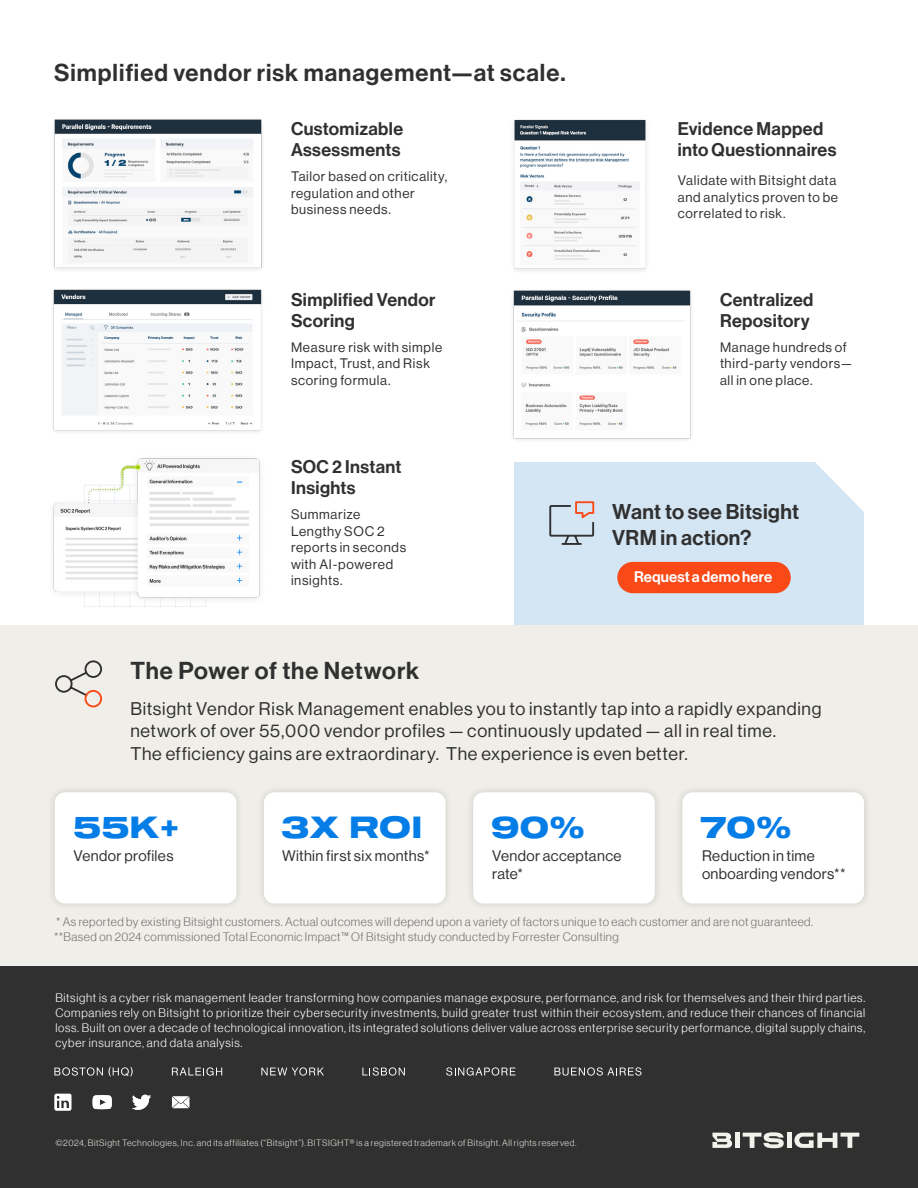
<style>
.page{position:relative;width:918px;height:1188px;background:#fff}
.page>*{position:absolute;margin:0;border:0;box-sizing:border-box;transform-origin:0 0}
.t1{font:900 30px "Sequel 100";letter-spacing:.02em;color:#057de6}
.t2{font:24px "Neue Haas Display Mediu";letter-spacing:.04em;color:#303030}
.t3{font:21px/25.5px "Neue Haas Display Mediu";letter-spacing:.02em;color:#303030}
.t4{font:18px/22.5px "Neue Haas Display";letter-spacing:.04em;color:#303030}
.t5{font:18px/21px "Neue Haas Display Mediu";letter-spacing:.02em;color:#303030}
.t6{font:15px/18px "Neue Haas Display";letter-spacing:.025em;color:#303030}
.t7{font:15px "Neue Haas Display Mediu";letter-spacing:.01em;color:#fff}
.t8{font:13.5px/16.5px "Neue Haas Display";letter-spacing:.05em;color:#303030}
.t9{font:12px/15px "N Haas Grotesk DS Pro 45 Lt";letter-spacing:.06em;color:#fff;text-align:justify}
.t10{font:12px/14.4px "N Haas Grotesk DS Pro 45 Lt";letter-spacing:.04em;color:#737373}
.t11{font:9px "N Haas Grotesk DS Pro 45 Lt";letter-spacing:.06em;color:#e6e3d9}
</style>
<div class="page">
<div style="left:0;top:625px;width:918px;height:342px;background:#f0eee8"></div>
<div style="left:0;top:967px;width:918px;height:221px;background:#303030"></div>
<svg style="left:54px;top:1067px;width:49px;height:9px"></svg>
<svg style="left:109px;top:1067px;width:24px;height:9px"></svg>
<svg style="left:172px;top:1067px;width:50px;height:9px"></svg>
<svg style="left:362px;top:1067px;width:43px;height:9px"></svg>
<svg style="left:446px;top:1067px;width:70px;height:9px"></svg>
<svg style="left:554px;top:1067px;width:88px;height:9px"></svg>
<svg style="left:261px;top:1067px;width:63px;height:9px"></svg>
<svg style="left:55px;top:1094px;width:16px;height:17px"></svg>
<svg style="left:93px;top:1095px;width:19px;height:14px"></svg>
<svg style="left:132px;top:1095px;width:19px;height:15px"></svg>
<svg style="left:172px;top:1096px;width:17px;height:12px"></svg>
<svg style="left:712px;top:1133px;width:20px;height:15px"></svg>
<div style="left:735px;top:1133px;width:5px;height:15px;background:#f2f2ed"></div>
<svg style="left:743px;top:1132px;width:41px;height:16px"></svg>
<div style="left:787px;top:1133px;width:5px;height:15px;background:#f2f2ed"></div>
<svg style="left:794px;top:1133px;width:65px;height:15px"></svg>
<div style="left:46px;top:784px;width:199px;height:128px;background:#ebe9e3"></div>
<div style="left:55px;top:792px;width:181px;height:112px;background:#fff;border-radius:10px"></div>
<div style="left:256px;top:784px;width:198px;height:128px;background:#ebe9e3"></div>
<div style="left:264px;top:792px;width:182px;height:112px;background:#fff;border-radius:10px"></div>
<div style="left:465px;top:784px;width:198px;height:128px;background:#ebe9e3"></div>
<div style="left:473px;top:792px;width:182px;height:112px;background:#fff;border-radius:10px"></div>
<div style="left:674px;top:784px;width:198px;height:128px;background:#ebe9e3"></div>
<div style="left:682px;top:792px;width:182px;height:112px;background:#fff;border-radius:10px"></div>
<svg style="left:55px;top:660px;width:47px;height:38px"></svg>
<div style="left:85px;top:690px;width:17px;height:17px;border:2px solid #fa4a17;border-radius:50%"></div>
<img style="left:53px;top:458px;width:207px;height:149px">
<img style="left:513px;top:290px;width:178px;height:150px">
<img style="left:514px;top:119px;width:132px;height:152px">
<img style="left:53px;top:289px;width:209px;height:143px">
<img style="left:54px;top:119px;width:208px;height:151px">
<div style="left:514px;top:463px;width:350px;height:162px;background:#d4e5f3"></div>
<svg style="left:549px;top:501px;width:46px;height:44px"></svg>
<div style="left:617px;top:562px;width:174px;height:31px;background:#f94917;border-radius:16px"></div>
<svg style="left:803px;top:462px;width:61px;height:50px"></svg>
<h2 class="t2" style="left:54px;top:59px;width:513px">Simplified vendor risk management—at scale.</h2>
<h3 class="t5" style="left:291px;top:119px;width:114px">Customizable<br>Assessments</h3>
<p class="t8" style="left:291px;top:169px;width:158px">Tailor based on criticality, regulation and other business needs.</p>
<h3 class="t5" style="left:291px;top:289px;width:146px">Simplified Vendor<br>Scoring</h3>
<p class="t8" style="left:291px;top:339px;width:153px">Measure risk with simple<br>Impact, Trust, and Risk scoring formula.</p>
<h3 class="t5" style="left:678px;top:119px;width:160px">Evidence Mapped into Questionnaires</h3>
<p class="t8" style="left:678px;top:172px;width:162px">Validate with Bitsight data and analytics proven to be correlated to risk.</p>
<h3 class="t5" style="left:720px;top:289px;width:95px">Centralized<br>Repository</h3>
<p class="t8" style="left:720px;top:339px;width:134px">Manage hundreds of third-party vendors— all in one place.</p>
<h3 class="t5" style="left:291px;top:457px;width:112px">SOC 2 Instant<br>Insights</h3>
<p class="t8" style="left:291px;top:506px;width:117px">Summarize<br>Lengthy SOC 2 reports in seconds with AI-powered insights.</p>
<h3 class="t3" style="left:612px;top:500px;width:188px">Want to see Bitsight<br>VRM in action?</h3>
<p class="t7" style="left:634px;top:568px;width:140px">Request a demo here</p>
<h2 class="t2" style="left:130px;top:656px;width:290px">The Power of the Network</h2>
<p class="t4" style="left:130px;top:697px;width:693px">Bitsight Vendor Risk Management enables you to instantly tap into a rapidly expanding network of over 55,000 vendor profiles — continuously updated — all in real time.<br>The efficiency gains are extraordinary. The experience is even better.</p>
<h1 class="t1" style="left:74px;top:806px;width:107px">55K+</h1>
<h1 class="t1" style="left:282px;top:806px;width:142px">3X ROI</h1>
<h1 class="t1" style="left:491px;top:806px;width:95px">90%</h1>
<h1 class="t1" style="left:701px;top:806px;width:92px">70%</h1>
<p class="t6" style="left:74px;top:847px;width:102px">Vendor profiles</p>
<p class="t6" style="left:492px;top:847px;width:131px">Vendor acceptance rate*</p>
<p class="t6" style="left:282px;top:847px;width:149px">Within first six months*</p>
<p class="t6" style="left:702px;top:847px;width:145px">Reduction in time onboarding vendors**</p>
<p class="t10" style="left:54px;top:915px;width:761px">* As reported by existing Bitsight customers. Actual outcomes will depend upon a variety of factors unique to each customer and are not guaranteed. **Based on 2024 commissioned Total Economic Impact™ Of Bitsight study conducted by Forrester Consulting</p>
<p class="t9" style="left:55px;top:991px;width:811px">Bitsight is a cyber risk management leader transforming how companies manage exposure, performance, and risk for themselves and their third parties.<br>Companies rely on Bitsight to prioritize their cybersecurity investments, build greater trust within their ecosystem, and reduce their chances of financial loss. Built on over a decade of technological innovation, its integrated solutions deliver value across enterprise security performance, digital supply chains, cyber insurance, and data analysis.</p>
<p class="t11" style="left:56px;top:1138px;width:523px">©2024, BitSight Technologies, Inc. and its affiliates (“Bitsight”). BITSIGHT® is a registered trademark of Bitsight. All rights reserved.</p>
</div>
